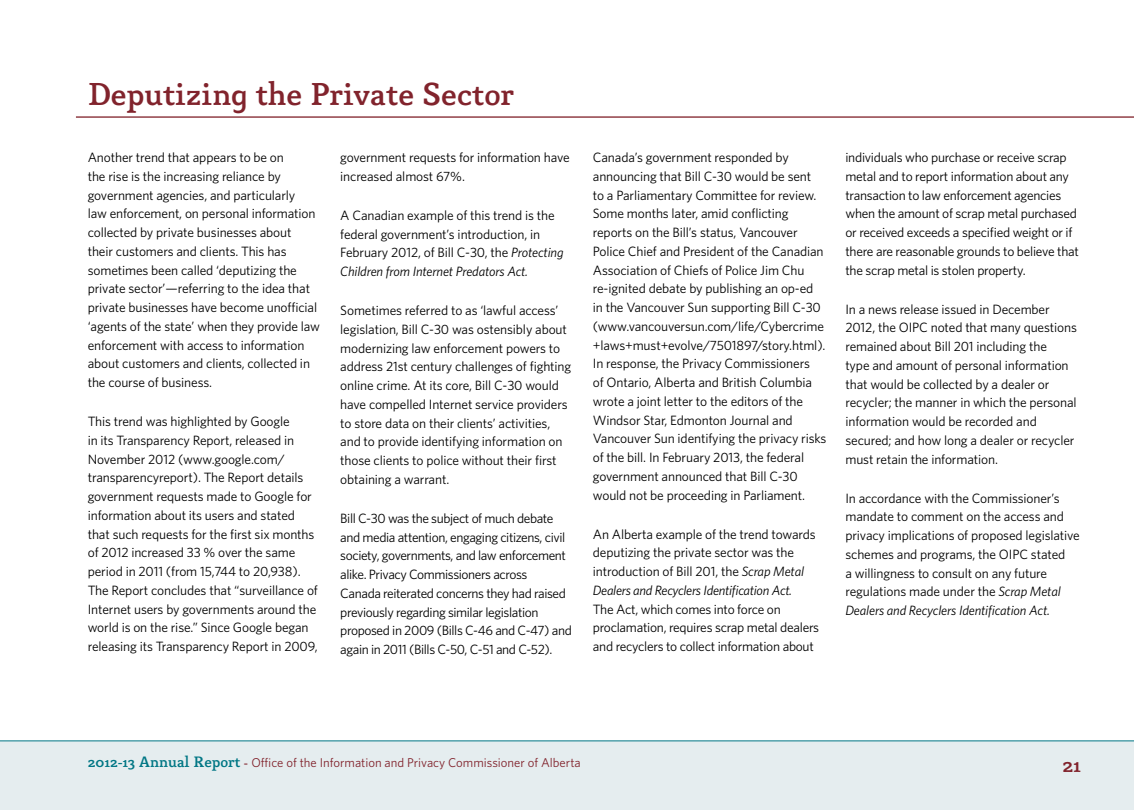
<style>
.page{position:relative;width:1134px;height:810px;background:#fff}
.page>*{position:absolute;margin:0;border:0;box-sizing:border-box;transform-origin:0 0}
.t1{font:500 31.5px "Mido";color:#81232c}
.t2{font:500 21.15px "Mido";color:#81232c}
.t3{font:13.5px/18.8px "Whitney";letter-spacing:-.01em;color:#000}
.t4{font:13.5px/18.8px "Whitney";letter-spacing:-.03em;color:#000}
.t5{font:12.75px "Whitney";color:#81232c}
.s1{font-style:italic}
.s2{font-family:"Mido";font-weight:500;font-size:15px;color:#007684}
.s3{font-family:"Mido";font-weight:500}
</style>
<div class="page">
<div style="left:0;top:741px;width:1134px;height:69px;background:#e5edef"></div>
<hr style="left:0;top:741px;width:1134px;height:1px;background:#007684">
<hr style="left:76px;top:116px;width:1058px;height:2px;background:#81232c">
<h1 class="t1" style="left:88px;top:75px;width:428px">Deputizing the Private Sector</h1>
<p class="t3" style="left:88px;top:148px;width:234px">Another trend that appears to be on<br>the rise is the increasing reliance by government agencies, and particularly<br>law enforcement, on personal information collected by private businesses about their customers and clients. This has sometimes been called ‘deputizing the private sector’—referring to the idea that private businesses have become unofficial ‘agents of the state’ when they provide law enforcement with access to information about customers and clients, collected in the course of business.</p>
<p class="t3" style="left:88px;top:412px;width:232px">This trend was highlighted by Google<br>in its Transparency Report, released in November 2012 (www.google.com/ transparencyreport). The Report details government requests made to Google for information about its users and stated that such requests for the first six months of 2012 increased 33 % over the same period in 2011 (from 15,744 to 20,938).<br>The Report concludes that “surveillance of Internet users by governments around the world is on the rise.” Since Google began releasing its Transparency Report in 2009,</p>
<p class="t3" style="left:340px;top:148px;width:231px">government requests for information have increased almost 67%.</p>
<p class="t3" style="left:340px;top:205px;width:225px">A Canadian example of this trend is the federal government’s introduction, in February 2012, of Bill C-30, the <span class="s1">Protecting Children from Internet Predators Act.</span></p>
<p class="t3" style="left:340px;top:301px;width:233px">Sometimes referred to as ‘lawful access’ legislation, Bill C-30 was ostensibly about modernizing law enforcement powers to address 21st century challenges of fighting online crime. At its core, Bill C-30 would have compelled Internet service providers to store data on their clients’ activities, and to provide identifying information on those clients to police without their first obtaining a warrant.</p>
<p class="t4" style="left:340px;top:508px;width:233px">Bill C-30 was the subject of much debate and media attention, engaging citizens, civil society, governments, and law enforcement alike. Privacy Commissioners across<br>Canada reiterated concerns they had raised previously regarding similar legislation proposed in 2009 (Bills C-46 and C-47) and again in 2011 (Bills C-50, C-51 and C-52).</p>
<p class="t3" style="left:593px;top:148px;width:235px">Canada’s government responded by announcing that Bill C-30 would be sent<br>to a Parliamentary Committee for review.<br>Some months later, amid conflicting reports on the Bill’s status, Vancouver Police Chief and President of the Canadian Association of Chiefs of Police Jim Chu re-ignited debate by publishing an op-ed in the Vancouver Sun supporting Bill C-30 (www.vancouversun.com/life/Cybercrime +laws+must+evolve/7501897/story.html).<br>In response, the Privacy Commissioners<br>of Ontario, Alberta and British Columbia wrote a joint letter to the editors of the Windsor Star, Edmonton Journal and Vancouver Sun identifying the privacy risks of the bill. In February 2013, the federal government announced that Bill C-30 would not be proceeding in Parliament.</p>
<p class="t3" style="left:593px;top:524px;width:224px">An Alberta example of the trend towards deputizing the private sector was the introduction of Bill 201, the <span class="s1">Scrap Metal Dealers and Recyclers Identification Act.</span></p>
<p class="t3" style="left:593px;top:599px;width:228px">The Act, which comes into force on proclamation, requires scrap metal dealers and recyclers to collect information about</p>
<p class="t3" style="left:845px;top:148px;width:235px">individuals who purchase or receive scrap metal and to report information about any transaction to law enforcement agencies when the amount of scrap metal purchased or received exceeds a specified weight or if there are reasonable grounds to believe that the scrap metal is stolen property.</p>
<p class="t3" style="left:845px;top:299px;width:233px">In a news release issued in December 2012, the OIPC noted that many questions remained about Bill 201 including the<br>type and amount of personal information that would be collected by a dealer or recycler; the manner in which the personal information would be recorded and secured; and how long a dealer or recycler must retain the information.</p>
<p class="t3" style="left:845px;top:488px;width:236px">In accordance with the Commissioner’s mandate to comment on the access and privacy implications of proposed legislative schemes and programs, the OIPC stated<br>a willingness to consult on any future regulations made under the <span class="s1">Scrap Metal Dealers and Recyclers Identification Act.</span></p>
<p class="t5" style="left:88px;top:755px;width:495px"><span class="s2">2012-13 Annual Report</span> <span class="s3">-</span> Office of the Information and Privacy Commissioner of Alberta</p>
<h2 class="t2" style="left:1062px;top:752px;width:20px">21</h2>
</div>
